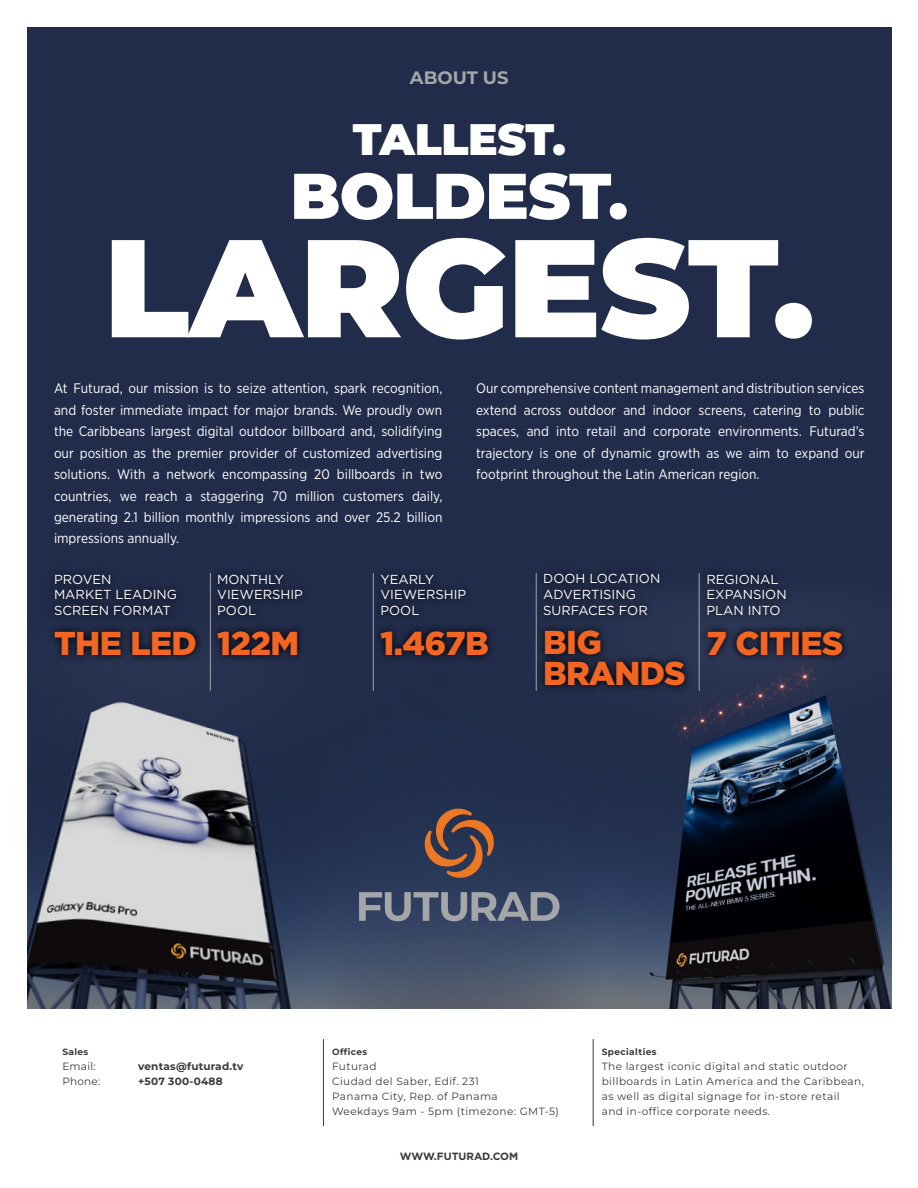
<style>
.page{position:relative;width:918px;height:1188px;background:#fff}
.page>*{position:absolute;margin:0;border:0;box-sizing:border-box;transform-origin:0 0}
.t1{font:900 138.9px "Montserrat";letter-spacing:-.01em;color:#fff}
.t2{font:900 64.5px "Montserrat";letter-spacing:-.01em;color:#fff}
.t3{font:900 44.1px "Montserrat";letter-spacing:-.01em;color:#fff}
.t4{font:900 33.15px/30.6px "Gotham";letter-spacing:-.02em;color:#f26522}
.t5{font:700 18px "Montserrat";color:#a6a6a6}
.t6{font:13.8px/21.5px "Gotham Narrow";color:#fff;text-align:justify}
.t7{font:13.05px/15.6px "Gotham";color:#fff}
.t8{font:10.5px/15px "Montserrat";letter-spacing:.04em;color:#393a3c}
.t9{font:700 10.5px "Montserrat";letter-spacing:.02em;color:#393a3c}
.t10{font:700 10.5px "Gotham";color:#393a3c}
.t11{font:700 9px "Montserrat";letter-spacing:.04em;color:#393a3c}
</style>
<div class="page">
<div style="left:27px;top:28px;width:864px;height:981px;background:#212c4a"></div>
<img style="left:27px;top:614px;width:274px;height:395px">
<img style="left:301px;top:577px;width:590px;height:432px">
<svg style="left:424px;top:808px;width:71px;height:71px"></svg>
<svg style="left:359px;top:892px;width:200px;height:29px;background:#697183"></svg>
<svg style="left:211px;top:574px;width:100px;height:89px;fill:#1c2640"></svg>
<svg style="left:374px;top:573px;width:122px;height:90px"></svg>
<svg style="left:46px;top:573px;width:158px;height:90px;fill:#1d2640"></svg>
<svg style="left:536px;top:573px;width:157px;height:121px"></svg>
<svg style="left:700px;top:573px;width:151px;height:90px"></svg>
<hr style="left:210px;top:573px;width:1px;height:118px;background:#a4a6a9">
<hr style="left:373px;top:573px;width:1px;height:118px;background:#a4a6a9">
<hr style="left:536px;top:573px;width:1px;height:118px;background:#a4a6a9">
<hr style="left:699px;top:573px;width:1px;height:118px;background:#a4a6a9">
<hr style="left:323px;top:1039px;width:1px;height:87px;background:#393a3c">
<hr style="left:593px;top:1039px;width:1px;height:87px;background:#393a3c">
<h3 class="t5" style="left:410px;top:65px;width:100px">ABOUT US</h3>
<h3 class="t3" style="left:353px;top:110px;width:215px">TALLEST.</h3>
<h2 class="t2" style="left:291px;top:153px;width:339px">BOLDEST.</h2>
<h1 class="t1" style="left:104px;top:195px;width:712px">LARGEST.</h1>
<p class="t6" style="left:54px;top:378px;width:390px">At Futurad, our mission is to seize attention, spark recognition, and foster immediate impact for major brands. We proudly own the Caribbeans largest digital outdoor billboard and, solidifying our position as the premier provider of customized advertising solutions. With a network encompassing 20 billboards in two countries, we reach a staggering 70 million customers daily, generating 2.1 billion monthly impressions and over 25.2 billion impressions annually.</p>
<p class="t6" style="left:476px;top:378px;width:390px">Our comprehensive content management and distribution services extend across outdoor and indoor screens, catering to public spaces, and into retail and corporate environments. Futurad’s trajectory is one of dynamic growth as we aim to expand our footprint throughout the Latin American region.</p>
<p class="t7" style="left:54px;top:571px;width:125px">PROVEN<br>MARKET LEADING<br>SCREEN FORMAT</p>
<h3 class="t4" style="left:54px;top:627px;width:144px">THE LED</h3>
<p class="t7" style="left:217px;top:571px;width:87px">MONTHLY<br>VIEWERSHIP<br>POOL</p>
<h3 class="t4" style="left:217px;top:627px;width:83px">122M</h3>
<p class="t7" style="left:380px;top:571px;width:87px">YEARLY<br>VIEWERSHIP<br>POOL</p>
<h3 class="t4" style="left:380px;top:627px;width:110px">1.467B</h3>
<p class="t7" style="left:543px;top:571px;width:119px">DOOH LOCATION<br>ADVERTISING<br>SURFACES FOR</p>
<h3 class="t4" style="left:543px;top:627px;width:144px">BIG<br>BRANDS</h3>
<p class="t7" style="left:706px;top:571px;width:82px">REGIONAL<br>EXPANSION<br>PLAN INTO</p>
<h3 class="t4" style="left:706px;top:627px;width:138px">7 CITIES</h3>
<p class="t11" style="left:62px;top:1046px;width:27px">Sales</p>
<p class="t8" style="left:62px;top:1059px;width:35px">Email:</p>
<p class="t9" style="left:138px;top:1059px;width:107px">ventas@futurad.tv</p>
<p class="t8" style="left:62px;top:1074px;width:39px">Phone:</p>
<p class="t9" style="left:138px;top:1075px;width:86px">+507 300-0488</p>
<p class="t11" style="left:332px;top:1046px;width:37px">Offices</p>
<p class="t8" style="left:332px;top:1059px;width:228px">Futurad<br>Ciudad del Saber, Edif. 231<br>Panama City, Rep. of Panama<br>Weekdays 9am - 5pm (timezone: GMT-5)</p>
<p class="t10" style="left:400px;top:1150px;width:120px">WWW.FUTURAD.COM</p>
<p class="t11" style="left:602px;top:1046px;width:56px">Specialties</p>
<p class="t8" style="left:602px;top:1059px;width:264px">The largest iconic digital and static outdoor billboards in Latin America and the Caribbean, as well as digital signage for in-store retail<br>and in-office corporate needs.</p>
</div>
